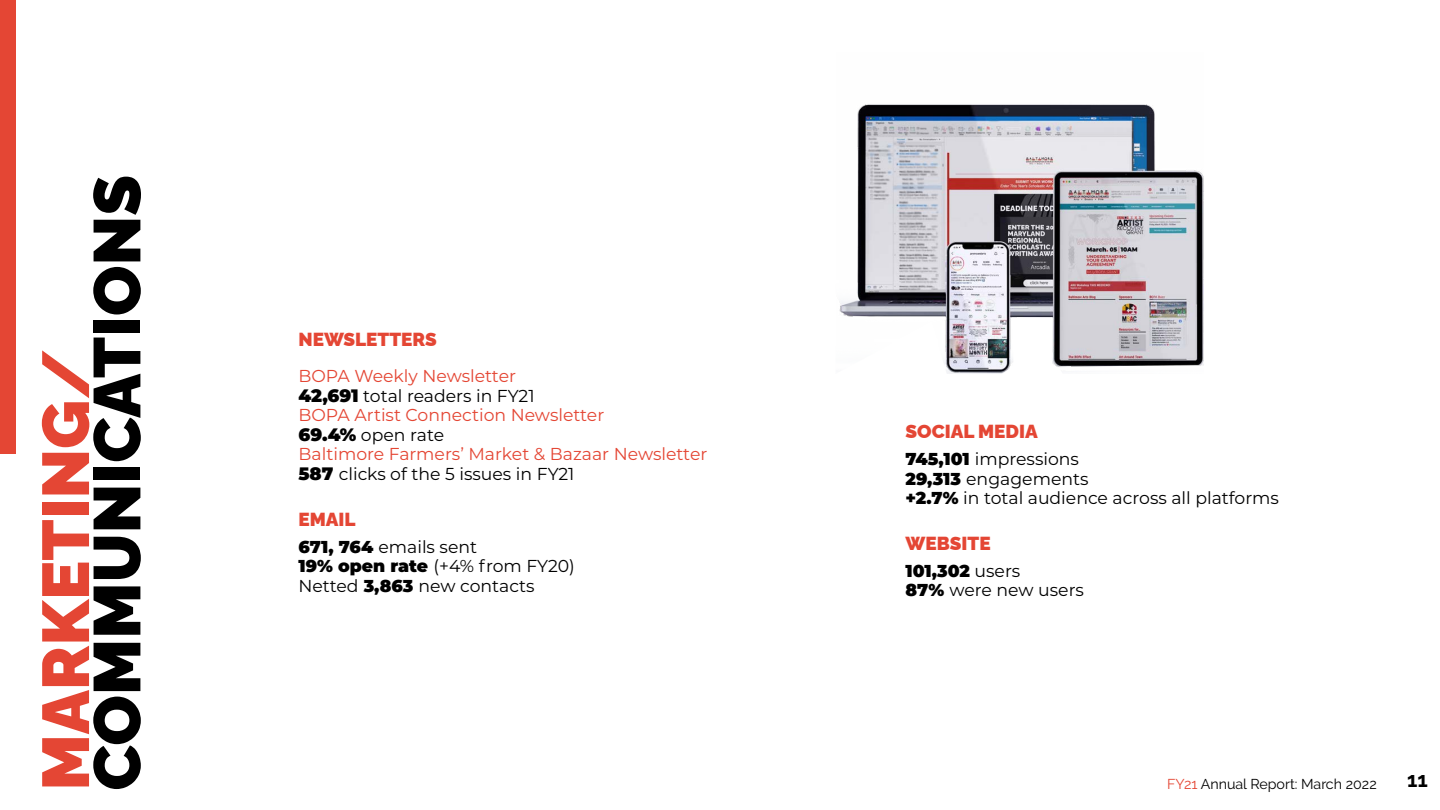
<style>
.page{position:relative;width:1440px;height:810px;background:#fff}
.page>*{position:absolute;margin:0;border:0;box-sizing:border-box;transform-origin:0 0}
.t1{font:100 66px/51.4px "Raleway";color:#000}
.t2{font:700 21px "Raleway";color:#000}
.t3{font:100 18.9px "Raleway";color:#e44634}
.t4{font:17.25px "Montserrat";color:#000}
.t5{font:17.25px/19.5px "Montserrat";color:#e44634}
.t6{font:900 17.25px "Montserrat";letter-spacing:-.005em;color:#000}
.t7{font:14.25px "Raleway";color:#000}
.s1{color:#e44634}
.s2{font-weight:900;font-size:18px;color:#000}
.s3{color:#000}
.s4{font-weight:900;font-size:18px}
.s5{font-weight:900}
.s6{font-weight:400}
</style>
<div class="page">
<div style="left:0;top:0;width:15px;height:453px;background:#e44634"></div>
<img style="left:839px;top:104px;width:365px;height:270px">
<svg style="left:850px;top:316px;width:96px;height:4px"></svg>
<svg style="left:1001px;top:317px;width:66px;height:57px"></svg>
<p class="t1" style="left:33px;top:790px;width:617px;rotate:-90deg"><span class="s1">MARKETING/<br></span>COMMUNICATIONS</p>
<p class="t3" style="left:298px;top:325px;width:140px">NEWSLETTERS</p>
<p class="t5" style="left:298px;top:366px;width:238px">BOPA Weekly Newsletter<br><span class="s2">42,691</span> <span class="s3">total readers in FY21</span></p>
<p class="t5" style="left:298px;top:405px;width:307px">BOPA Artist Connection Newsletter</p>
<p class="t4" style="left:298px;top:423px;width:147px"><span class="s4">69.4%</span> open rate</p>
<p class="t5" style="left:298px;top:444px;width:410px">Baltimore Farmers’ Market &amp; Bazaar Newsletter</p>
<p class="t4" style="left:298px;top:462px;width:278px"><span class="s4">587</span> clicks of the 5 issues in FY21</p>
<p class="t3" style="left:298px;top:504px;width:59px">EMAIL</p>
<p class="t4" style="left:298px;top:535px;width:180px"><span class="s5">671, 764</span> emails sent</p>
<p class="t4" style="left:298px;top:554px;width:278px"><span class="s5">19% open rate</span> (+4% from FY20)</p>
<p class="t4" style="left:298px;top:574px;width:238px">Netted <span class="s5">3,863</span> new contacts</p>
<p class="t3" style="left:906px;top:416px;width:134px">SOCIAL MEDIA</p>
<p class="t4" style="left:906px;top:447px;width:175px"><span class="s5">745,101</span> impressions</p>
<p class="t4" style="left:906px;top:467px;width:184px"><span class="s5">29,313</span> engagements</p>
<p class="t4" style="left:906px;top:486px;width:375px"><span class="s5">+2.7%</span> in total audience across all platforms</p>
<p class="t3" style="left:906px;top:528px;width:87px">WEBSITE</p>
<p class="t6" style="left:906px;top:558px;width:116px">101,302 <span class="s6">users</span></p>
<p class="t4" style="left:906px;top:578px;width:180px"><span class="s5">87%</span> were new users</p>
<p class="t7" style="left:1167px;top:776px;width:211px"><span class="s1">FY21</span> Annual Report: March 2022</p>
<p class="t2" style="left:1407px;top:768px;width:22px">11</p>
</div>
